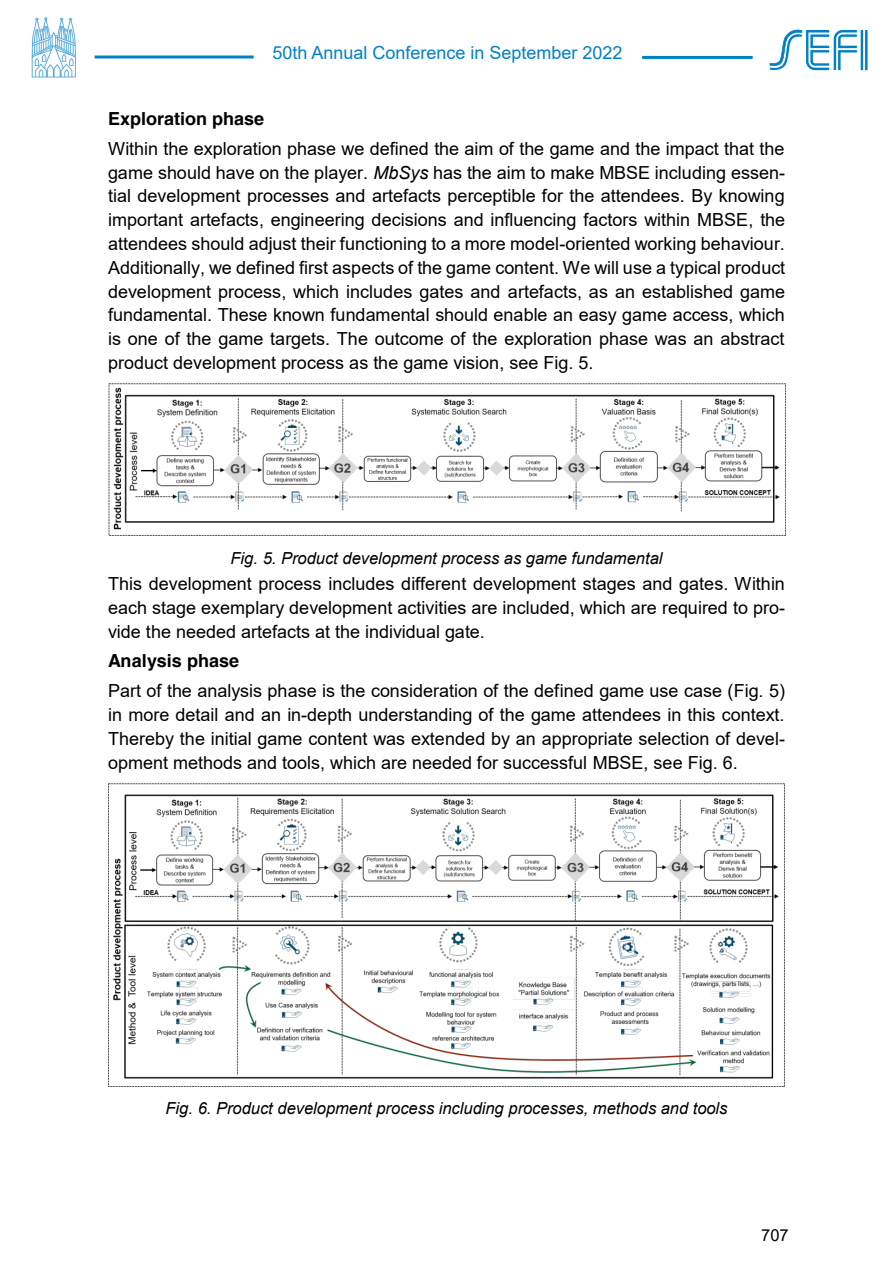
<style>
.page{position:relative;width:893px;height:1263px;background:#fff}
.page>*{position:absolute;margin:0;border:0;box-sizing:border-box;transform-origin:0 0}
.t1{font:18px/23.9px "Arial";color:#000;text-align:justify}
.t2{font:18px "Arial";color:#0081c6}
.t3{font:700 18px "Helvetica";color:#000}
.t4{font:italic 16.5px "Arial";color:#000}
.t5{font:16.5px "Arial";color:#000}
.s1{font-style:italic}
</style>
<div class="page">
<svg style="left:770px;top:30px;width:97px;height:41px"></svg>
<hr style="left:642px;top:56px;width:111px;height:3px;background:#0081c6">
<hr style="left:95px;top:56px;width:159px;height:2px;background:#0081c6">
<img style="left:31px;top:17px;width:45px;height:61px">
<img style="left:108px;top:383px;width:677px;height:153px">
<img style="left:108px;top:783px;width:676px;height:303px">
<p class="t2" style="left:272px;top:41px;width:352px">50th Annual Conference in September 2022</p>
<p class="t3" style="left:108px;top:108px;width:158px">Exploration phase</p>
<p class="t1" style="left:108px;top:136px;width:679px">Within the exploration phase we defined the aim of the game and the impact that the game should have on the player. <span class="s1">MbSys</span> has the aim to make MBSE including essen&shy;tial development processes and artefacts perceptible for the attendees. By knowing important artefacts, engineering decisions and influencing factors within MBSE, the attendees should adjust their functioning to a more model-oriented working behaviour.<br>Additionally, we defined first aspects of the game content. We will use a typical product development process, which includes gates and artefacts, as an established game fundamental. These known fundamental should enable an easy game access, which is one of the game targets. The outcome of the exploration phase was an abstract product development process as the game vision, see Fig. 5.</p>
<p class="t4" style="left:230px;top:547px;width:434px">Fig. 5. Product development process as game fundamental</p>
<p class="t1" style="left:108px;top:571px;width:679px">This development process includes different development stages and gates. Within each stage exemplary development activities are included, which are required to pro&shy;vide the needed artefacts at the individual gate.</p>
<p class="t3" style="left:108px;top:650px;width:133px">Analysis phase</p>
<p class="t1" style="left:108px;top:679px;width:678px">Part of the analysis phase is the consideration of the defined game use case (Fig. 5) in more detail and an in-depth understanding of the game attendees in this context.<br>Thereby the initial game content was extended by an appropriate selection of devel&shy;opment methods and tools, which are needed for successful MBSE, see Fig. 6.</p>
<p class="t4" style="left:165px;top:1097px;width:563px">Fig. 6. Product development process including processes, methods and tools</p>
<p class="t5" style="left:761px;top:1223px;width:29px">707</p>
</div>
